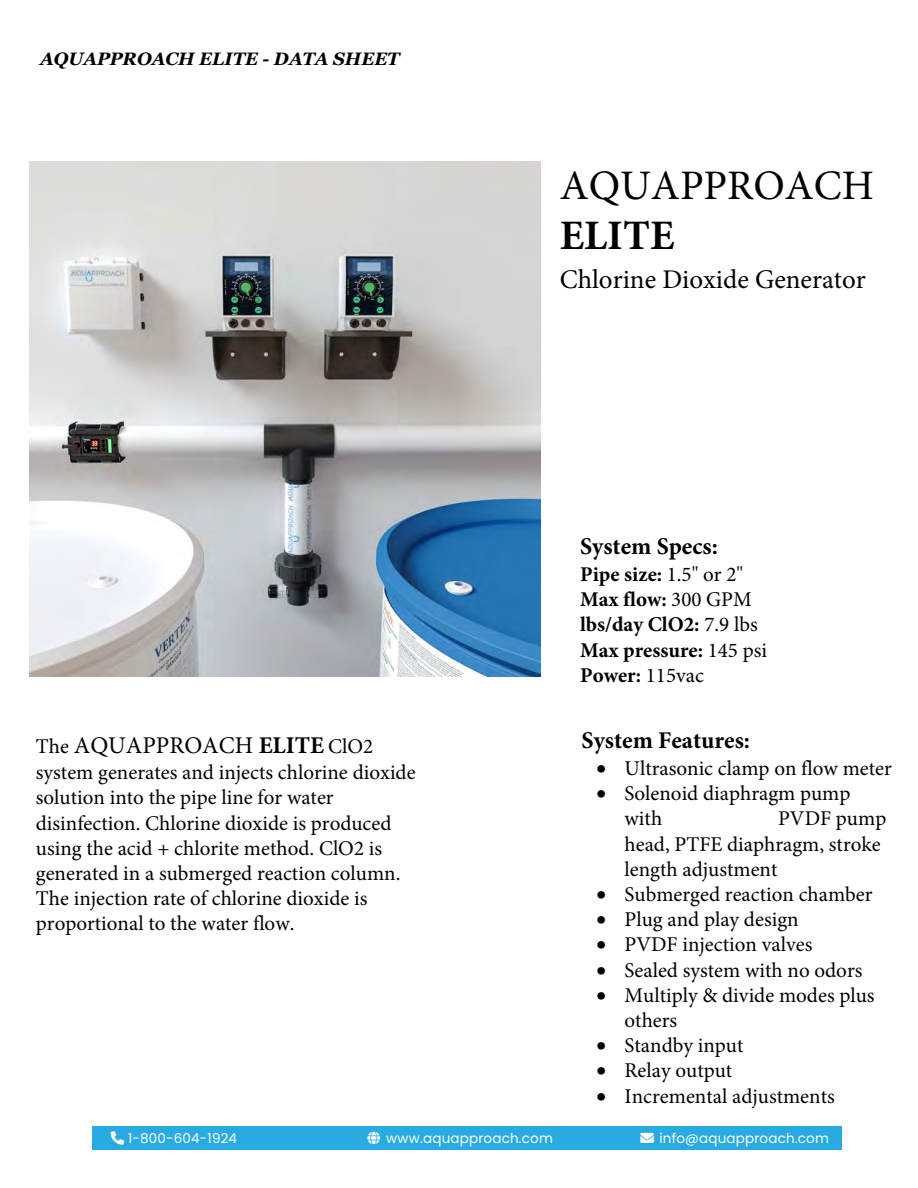
<style>
.page{position:relative;width:918px;height:1188px;background:#fff}
.page>*{position:absolute;margin:0;border:0;box-sizing:border-box;transform-origin:0 0}
.t1{font:42px "Minion Pro";color:#000}
.t2{font:700 42px "Minion Pro";color:#000}
.t3{font:27px "Minion Pro";color:#000}
.t4{font:700 24px "Minion Pro";color:#000}
.t5{font:24px "Minion Pro";color:#000}
.t6{font:21px/25.2px "Minion Pro";color:#000}
.t7{font:700 21px/25.2px "Minion Pro";color:#000}
.t8{font:italic 700 18px "Georgia";color:#000}
.t9{font:13.5px "Poppins";letter-spacing:.015em;color:#fff}
.s1{font-size:21px}
.s2{font-weight:700}
.s3{font-weight:400}
</style>
<div class="page">
<div style="left:92px;top:1126px;width:749px;height:24px;background:#29abe2"></div>
<img style="left:29px;top:162px;width:512px;height:515px">
<p class="t8" style="left:40px;top:47px;width:361px">AQUAPPROACH ELITE - DATA SHEET</p>
<p class="t5" style="left:36px;top:729px;width:339px"><span class="s1">The</span> AQUAPPROACH <span class="s2">ELITE</span> <span class="s1">ClO2</span></p>
<p class="t6" style="left:36px;top:760px;width:381px">system generates and injects chlorine dioxide solution into the pipe line for water disinfection. Chlorine dioxide is produced using the acid + chlorite method. ClO2 is generated in a submerged reaction column.<br>The injection rate of chlorine dioxide is proportional to the water flow.</p>
<h1 class="t1" style="left:560px;top:157px;width:316px">AQUAPPROACH</h1>
<h1 class="t2" style="left:560px;top:206px;width:116px">ELITE</h1>
<p class="t3" style="left:560px;top:262px;width:308px">Chlorine Dioxide Generator</p>
<p class="t4" style="left:580px;top:530px;width:139px">System Specs:</p>
<p class="t7" style="left:580px;top:561px;width:188px">Pipe size: <span class="s3">1.5" or 2"<br></span>Max flow: <span class="s3">300 GPM </span>lbs/day ClO2: <span class="s3">7.9 lbs<br></span>Max pressure: <span class="s3">145 psi<br></span>Power: <span class="s3">115vac</span></p>
<p class="t4" style="left:582px;top:724px;width:170px">System Features:</p>
<p class="t6" style="left:597px;top:756px;width:297px">• Ultrasonic clamp on flow meter</p>
<p class="t6" style="left:625px;top:781px;width:227px;text-indent:-28px">• Solenoid diaphragm pump with</p>
<p class="t6" style="left:625px;top:806px;width:263px;text-indent:153px">PVDF pump head, PTFE diaphragm, stroke length adjustment</p>
<p class="t6" style="left:597px;top:882px;width:278px">• Submerged reaction chamber</p>
<p class="t6" style="left:597px;top:907px;width:204px">• Plug and play design</p>
<p class="t6" style="left:597px;top:932px;width:217px">• PVDF injection valves</p>
<p class="t6" style="left:597px;top:957px;width:267px">• Sealed system with no odors</p>
<p class="t6" style="left:625px;top:983px;width:252px;text-indent:-28px">• Multiply &amp; divide modes plus others</p>
<p class="t6" style="left:597px;top:1033px;width:148px">• Standby input</p>
<p class="t6" style="left:597px;top:1058px;width:137px">• Relay output</p>
<p class="t6" style="left:597px;top:1083px;width:240px">• Incremental adjustments</p>
<p class="t9" style="left:128px;top:1130px;width:111px">1-800-604-1924</p>
<p class="t9" style="left:386px;top:1130px;width:168px">www.aquapproach.com</p>
<p class="t9" style="left:660px;top:1130px;width:171px">info@aquapproach.com</p>
</div>
